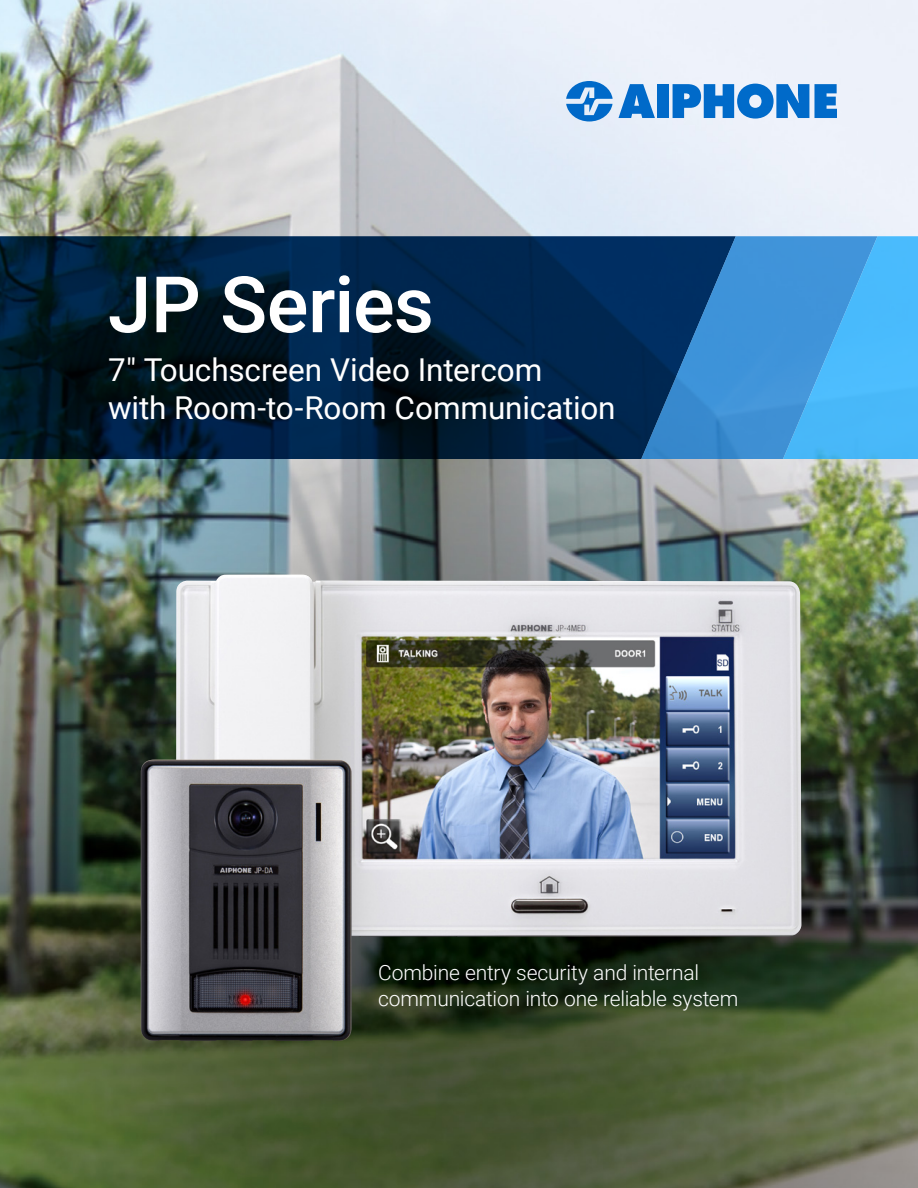
<style>
.page{position:relative;width:918px;height:1188px;background:#fff}
.page>*{position:absolute;margin:0;border:0;box-sizing:border-box;transform-origin:0 0}
.t1{font:500 78px "Roboto";letter-spacing:-.01em;color:#fff}
.t2{font:31.5px/37.8px "Roboto";letter-spacing:-.005em;color:#fff}
.t3{font:300 21px/25.2px "Roboto";letter-spacing:-.01em;color:#fff}
.s1{font-family:"Roboto Condensed"}
</style>
<div class="page">
<img style="left:0;top:0;width:918px;height:1188px">
<svg style="left:0;top:236px;width:641px;height:223px;background:#001e39"></svg>
<svg style="left:641px;top:236px;width:142px;height:223px;background:#296fae"></svg>
<svg style="left:783px;top:236px;width:135px;height:223px;background:#46acef"></svg>
<img style="left:176px;top:575px;width:625px;height:363px">
<img style="left:141px;top:760px;width:211px;height:281px">
<svg style="left:566px;top:81px;width:89px;height:41px;background:#72abe0"></svg>
<div style="left:657px;top:84px;width:12px;height:34px;background:#006ac9"></div>
<svg style="left:673px;top:84px;width:164px;height:35px;background:#4591d7"></svg>
<h1 class="t1" style="left:108px;top:250px;width:327px">JP Series</h1>
<h2 class="t2" style="left:108px;top:349px;width:509px">7<span class="s1">"</span> Touchscreen Video Intercom<br>with Room-to-Room Communication</h2>
<p class="t3" style="left:378px;top:960px;width:362px">Combine entry security and internal communication into one reliable system</p>
</div>
